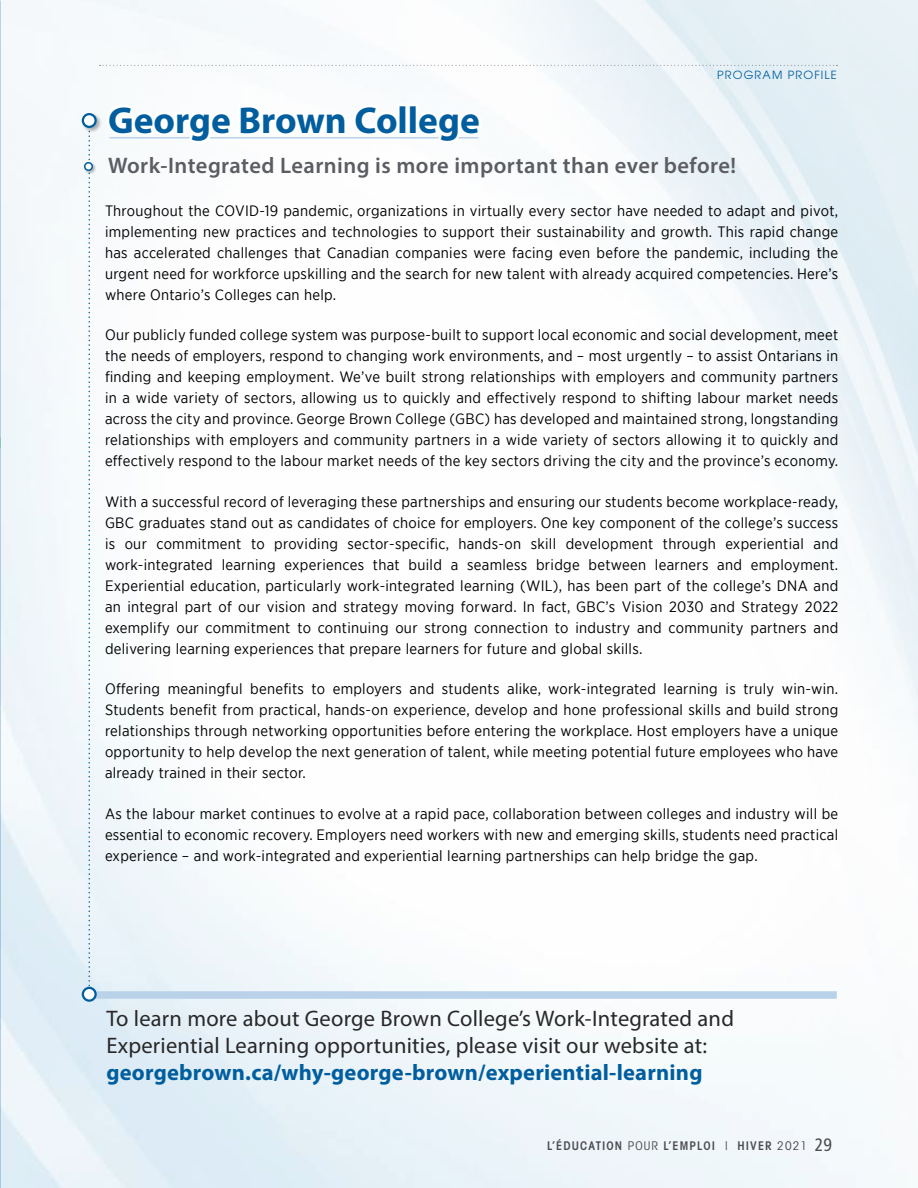
<style>
.page{position:relative;width:918px;height:1188px;background:#fff}
.page>*{position:absolute;margin:0;border:0;box-sizing:border-box;transform-origin:0 0}
.t1{font:700 37.5px "Myriad Pro";color:#005e9f}
.t2{font:22.5px/27px "Myriad Pro";letter-spacing:.01em;color:#292829}
.t3{font:600 22.5px "Myriad Pro";letter-spacing:.02em;color:#5b5d63}
.t4{font:700 22.5px "Myriad Pro";letter-spacing:.01em;color:#005e9f}
.t5{font:15px/21px "Gotham Narrow";letter-spacing:.02em;color:#000;text-align:justify}
.t6{font:600 condensed 12px "Avant Garde";letter-spacing:.095em;color:#4d4d4f}
.t7{font:11.25px "Avant Garde";letter-spacing:.1em;color:#005e9f}
.s1{font-weight:400}
.s2{font-family:"Frutiger LT Std";font-weight:400;font-size:18px}
</style>
<div class="page">
<img style="left:1px;top:0;width:917px;height:1188px">
<svg style="left:88px;top:133px;width:2px;height:854px"></svg>
<div style="left:83px;top:161px;width:14px;height:14px;background:#000;opacity:.3"></div>
<div style="left:85px;top:163px;width:7px;height:7px;background:#fff;border-radius:50%"></div>
<div style="left:84px;top:162px;width:9px;height:9px;border:2px solid #005e9f;border-radius:50%"></div>
<svg style="left:0;top:0;width:1px;height:1188px"></svg>
<div style="left:81px;top:112px;width:21px;height:21px;background:#000;opacity:.3"></div>
<div style="left:83px;top:114px;width:13px;height:13px;background:#fff;border-radius:50%"></div>
<div style="left:82px;top:113px;width:15px;height:15px;border:2px solid #005e9f;border-radius:50%"></div>
<hr style="left:110px;top:137px;width:369px;height:2px;background:#b9d1e9">
<svg style="left:104px;top:102px;width:298px;height:143px"></svg>
<svg style="left:414px;top:109px;width:70px;height:136px"></svg>
<div style="left:90px;top:991px;width:747px;height:8px;background:#b9d1e9"></div>
<div style="left:83px;top:988px;width:13px;height:13px;background:#fff;border-radius:50%"></div>
<div style="left:82px;top:987px;width:15px;height:15px;border:2px solid #005e9f;border-radius:50%"></div>
<svg style="left:100px;top:65px;width:737px;height:1px"></svg>
<h1 class="t1" style="left:108px;top:99px;width:373px">George Brown College</h1>
<p class="t7" style="left:717px;top:68px;width:121px">PROGRAM PROFILE</p>
<h2 class="t3" style="left:108px;top:151px;width:630px">Work-Integrated Learning is more important than ever before!</h2>
<p class="t5" style="left:105px;top:200px;width:735px">Throughout the COVID-19 pandemic, organizations in virtually every sector have needed to adapt and pivot, implementing new practices and technologies to support their sustainability and growth. This rapid change has accelerated challenges that Canadian companies were facing even before the pandemic, including the urgent need for workforce upskilling and the search for new talent with already acquired competencies. Here’s where Ontario’s Colleges can help.</p>
<p class="t5" style="left:105px;top:324px;width:735px">Our publicly funded college system was purpose-built to support local economic and social development, meet the needs of employers, respond to changing work environments, and – most urgently – to assist Ontarians in finding and keeping employment. We’ve built strong relationships with employers and community partners in a wide variety of sectors, allowing us to quickly and effectively respond to shifting labour market needs across the city and province. George Brown College (GBC) has developed and maintained strong, longstanding relationships with employers and community partners in a wide variety of sectors allowing it to quickly and effectively respond to the labour market needs of the key sectors driving the city and the province’s economy.</p>
<p class="t5" style="left:105px;top:491px;width:735px">With a successful record of leveraging these partnerships and ensuring our students become workplace-ready, GBC graduates stand out as candidates of choice for employers. One key component of the college’s success is our commitment to providing sector-specific, hands-on skill development through experiential and work-integrated learning experiences that build a seamless bridge between learners and employment.<br>Experiential education, particularly work-integrated learning (WIL), has been part of the college’s DNA and an integral part of our vision and strategy moving forward. In fact, GBC’s Vision 2030 and Strategy 2022 exemplify our commitment to continuing our strong connection to industry and community partners and delivering learning experiences that prepare learners for future and global skills.</p>
<p class="t5" style="left:105px;top:678px;width:735px">Offering meaningful benefits to employers and students alike, work-integrated learning is truly win-win.<br>Students benefit from practical, hands-on experience, develop and hone professional skills and build strong relationships through networking opportunities before entering the workplace. Host employers have a unique opportunity to help develop the next generation of talent, while meeting potential future employees who have already trained in their sector.</p>
<p class="t5" style="left:105px;top:803px;width:735px">As the labour market continues to evolve at a rapid pace, collaboration between colleges and industry will be essential to economic recovery. Employers need workers with new and emerging skills, students need practical experience – and work-integrated and experiential learning partnerships can help bridge the gap.</p>
<h2 class="t2" style="left:107px;top:1005px;width:629px">To learn more about George Brown College’s Work-Integrated and<br>Experiential Learning opportunities, please visit our website at:</h2>
<h2 class="t4" style="left:107px;top:1060px;width:598px">georgebrown.ca/why-george-brown/experiential-learning</h2>
<p class="t6" style="left:547px;top:1139px;width:286px">L’ÉDUCATION <span class="s1">POUR</span> L’EMPLOI <span class="s1">|</span> HIVER <span class="s1">2021</span> <span class="s2">29</span></p>
</div>
